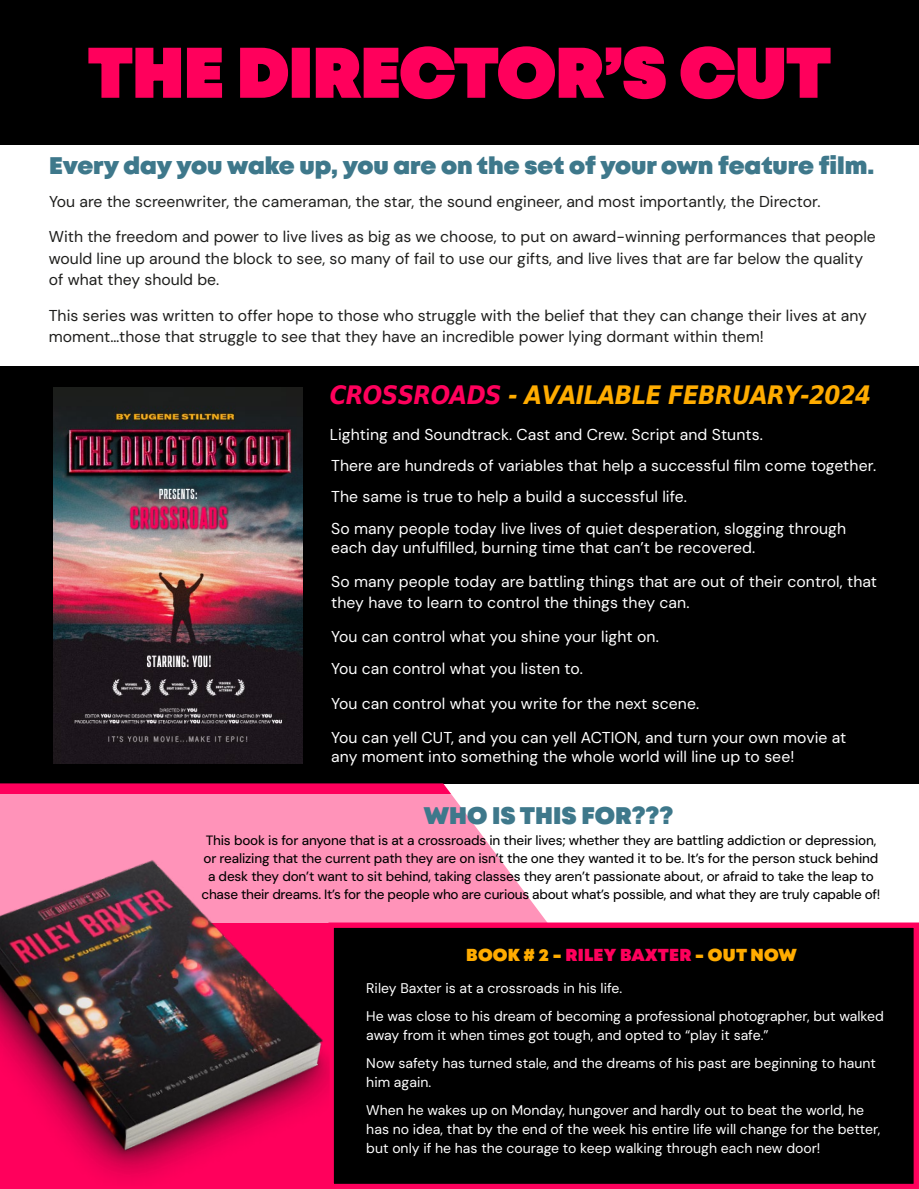
<style>
.page{position:relative;width:919px;height:1189px;background:#fff}
.page>*{position:absolute;margin:0;border:0;box-sizing:border-box;transform-origin:0 0}
.t1{font:900 69px "Mont";color:#ff005c}
.t2{font:italic 700 25.5px "DejaVu Sans Condensed";letter-spacing:-.025em;color:#ffac00}
.t3{font:900 24px "Mont";color:#3e788b}
.t4{font:900 17.4px "Mont";letter-spacing:.015em;color:#ffac00}
.t5{font:15.75px/19.5px "DM Sans 9 pt";letter-spacing:.005em;color:#fff}
.t6{font:15.75px/21.5px "DM Sans 9 pt";color:#1d1d1b}
.t7{font:13.95px/28px "DM Sans 9 pt";color:#fff}
.t8{font:13.5px/18px "DM Sans 9 pt";letter-spacing:-.015em;color:#000;text-align:center}
.s1{color:#ff005c}
</style>
<div class="page">
<div style="left:0;top:0;width:918px;height:144px;background:#000"></div>
<div style="left:0;top:366px;width:918px;height:417px;background:#000"></div>
<svg style="left:0;top:783px;width:746px;height:405px;fill:#ff005c"></svg>
<svg style="left:329px;top:793px;width:417px;height:129px"></svg>
<div style="left:328px;top:922px;width:590px;height:266px;background:#000;border:5px solid #ff005c"></div>
<img style="left:0;top:792px;width:329px;height:394px">
<img style="left:54px;top:387px;width:249px;height:375px">
<svg style="left:88px;top:47px;width:135px;height:51px"></svg>
<svg style="left:240px;top:47px;width:49px;height:51px"></svg>
<div style="left:292px;top:48px;width:18px;height:50px;border:2px solid #ff005c"></div>
<svg style="left:315px;top:46px;width:351px;height:54px"></svg>
<svg style="left:680px;top:46px;width:151px;height:54px"></svg>
<h1 class="t1" style="left:88px;top:28px;width:743px">THE DIRECTOR’S CUT</h1>
<h3 class="t3" style="left:49px;top:150px;width:826px">Every day you wake up, you are on the set of your own feature film.</h3>
<p class="t6" style="left:49px;top:191px;width:772px">You are the screenwriter, the cameraman, the star, the sound engineer, and most importantly, the Director.</p>
<p class="t6" style="left:49px;top:226px;width:828px">With the freedom and power to live lives as big as we choose, to put on award-winning performances that people would line up around the block to see, so many of fail to use our gifts, and live lives that are far below the quality of what they should be.</p>
<p class="t6" style="left:49px;top:304px;width:819px">This series was written to offer hope to those who struggle with the belief that they can change their lives at any moment…those that struggle to see that they have an incredible power lying dormant within them!</p>
<h2 class="t2" style="left:329px;top:375px;width:543px"><span class="s1">CROSSROADS</span> - AVAILABLE FEBRUARY-2024</h2>
<p class="t5" style="left:329px;top:418px;width:548px;line-height:31.2px">Lighting and Soundtrack. Cast and Crew. Script and Stunts.<br>There are hundreds of variables that help a successful film come together.</p>
<p class="t5" style="left:331px;top:487px;width:357px">The same is true to help a build a successful life.</p>
<p class="t5" style="left:331px;top:518px;width:516px">So many people today live lives of quiet desperation, slogging through each day unfulfilled, burning time that can’t be recovered.</p>
<p class="t5" style="left:331px;top:570px;width:547px;line-height:21.5px">So many people today are battling things that are out of their control, that they have to learn to control the things they can.</p>
<p class="t5" style="left:331px;top:620px;width:329px;line-height:32px">You can control what you shine your light on.<br>You can control what you listen to.</p>
<p class="t5" style="left:331px;top:693px;width:369px">You can control what you write for the next scene.</p>
<p class="t5" style="left:331px;top:727px;width:516px">You can yell CUT, and you can yell ACTION, and turn your own movie at any moment into something the whole world will line up to see!</p>
<h3 class="t3" style="left:423px;top:799px;width:251px">WHO IS THIS FOR???</h3>
<p class="t8" style="left:201px;top:830px;width:680px">This book is for anyone that is at a crossroads in their lives; whether they are battling addiction or depression, or realizing that the current path they are on isn’t the one they wanted it to be. It’s for the person stuck behind a desk they don’t want to sit behind, taking classes they aren’t passionate about, or afraid to take the leap to chase their dreams. It’s for the people who are curious about what’s possible, and what they are truly capable of!</p>
<p class="t4" style="left:466px;top:943px;width:332px">BOOK # 2 - <span class="s1">RILEY BAXTER</span> - OUT NOW</p>
<p class="t7" style="left:366px;top:973px;width:519px">Riley Baxter is at a crossroads in his life.<br>He was close to his dream of becoming a professional photographer, but walked</p>
<p class="t7" style="left:366px;top:1020px;width:511px">away from it when times got tough, and opted to “play it safe.”<br>Now safety has turned stale, and the dreams of his past are beginning to haunt</p>
<p class="t7" style="left:366px;top:1067px;width:499px">him again.<br>When he wakes up on Monday, hungover and hardly out to beat the world, he</p>
<p class="t7" style="left:366px;top:1119px;width:515px;line-height:19px">has no idea, that by the end of the week his entire life will change for the better, but only if he has the courage to keep walking through each new door!</p>
</div>
